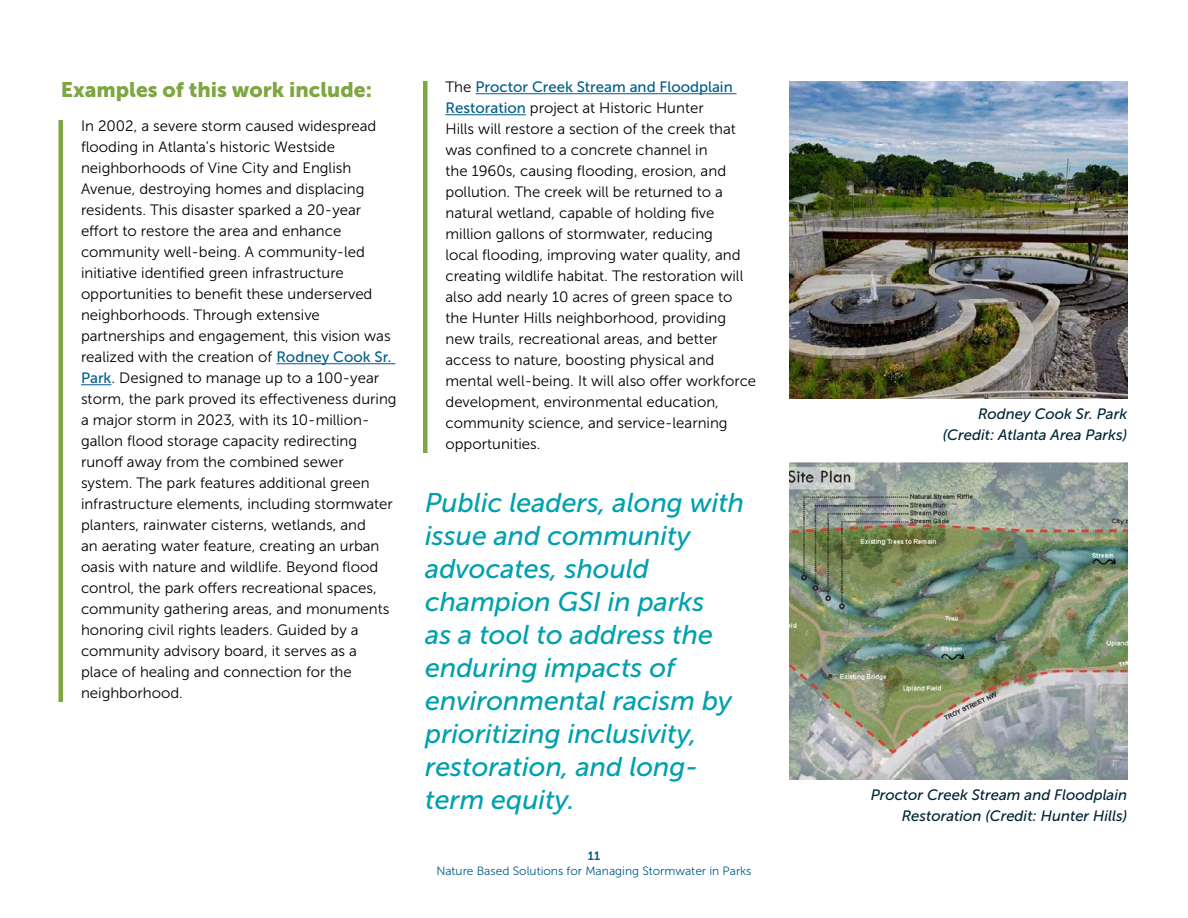
<style>
.page{position:relative;width:1188px;height:918px;background:#fff}
.page>*{position:absolute;margin:0;border:0;box-sizing:border-box;transform-origin:0 0}
.Call_Out_Text{font:italic 27px/33px "Museo Sans 500";color:#00a0af}
.t1{font:21px "Museo Sans 900";color:#7ea641}
.Green_Line{font:15px/21px "Museo Sans 300";color:#000}
.t2{font:italic 15px/21px "Museo Sans 500";color:#022435;text-align:right}
.t3{font:12px "Museo Sans 300";color:#005d8b}
.t4{font:12px "Museo Sans 700";color:#005d8b}
.s1{font-family:"Museo Sans 500";color:#005d8b}
</style>
<div class="page">
<div style="left:58px;top:120px;width:5px;height:582px;background:#7ea641"></div>
<hr style="left:276px;top:363px;width:119px;height:1px;background:#005d8b">
<hr style="left:81px;top:384px;width:31px;height:1px;background:#005d8b">
<div style="left:423px;top:81px;width:5px;height:372px;background:#7ea641"></div>
<hr style="left:476px;top:93px;width:261px;height:1px;background:#005d8b">
<hr style="left:446px;top:114px;width:80px;height:1px;background:#005d8b">
<img style="left:790px;top:81px;width:337px;height:318px">
<img style="left:790px;top:462px;width:337px;height:318px">
<h2 class="t1" style="left:61px;top:77px;width:313px">Examples of this work include:</h2>
<p class="Green_Line" style="left:81px;top:116px;width:317px">In 2002, a severe storm caused widespread flooding in Atlanta’s historic Westside neighborhoods of Vine City and English Avenue, destroying homes and displacing residents. This disaster sparked a 20-year effort to restore the area and enhance community well-being. A community-led initiative identified green infrastructure opportunities to benefit these underserved neighborhoods. Through extensive partnerships and engagement, this vision was realized with the creation of <span class="s1">Rodney Cook Sr.<br>Park</span>. Designed to manage up to a 100-year storm, the park proved its effectiveness during a major storm in 2023, with its 10-million&shy;gallon flood storage capacity redirecting runoff away from the combined sewer system. The park features additional green infrastructure elements, including stormwater planters, rainwater cisterns, wetlands, and<br>an aerating water feature, creating an urban oasis with nature and wildlife. Beyond flood control, the park offers recreational spaces, community gathering areas, and monuments honoring civil rights leaders. Guided by a community advisory board, it serves as a place of healing and connection for the neighborhood.</p>
<p class="Green_Line" style="left:446px;top:77px;width:312px">The <span class="s1">Proctor Creek Stream and Floodplain Restoration</span> project at Historic Hunter<br>Hills will restore a section of the creek that was confined to a concrete channel in<br>the 1960s, causing flooding, erosion, and pollution. The creek will be returned to a natural wetland, capable of holding five million gallons of stormwater, reducing<br>local flooding, improving water quality, and creating wildlife habitat. The restoration will also add nearly 10 acres of green space to the Hunter Hills neighborhood, providing new trails, recreational areas, and better access to nature, boosting physical and mental well-being. It will also offer workforce development, environmental education, community science, and service-learning opportunities.</p>
<p class="Call_Out_Text" style="left:425px;top:486px;width:320px">Public leaders, along with issue and community advocates, should champion GSI in parks<br>as a tool to address the enduring impacts of environmental racism by prioritizing inclusivity, restoration, and long&shy;term equity.</p>
<p class="t4" style="left:588px;top:849px;width:14px">11</p>
<p class="t3" style="left:436px;top:864px;width:317px">Nature Based Solutions for Managing Stormwater in Parks</p>
<p class="t2" style="left:943px;top:403px;width:186px">Rodney Cook Sr. Park (Credit: Atlanta Area Parks)</p>
<p class="t2" style="left:871px;top:785px;width:258px">Proctor Creek Stream and Floodplain<br>Restoration (Credit: Hunter Hills)</p>
</div>
